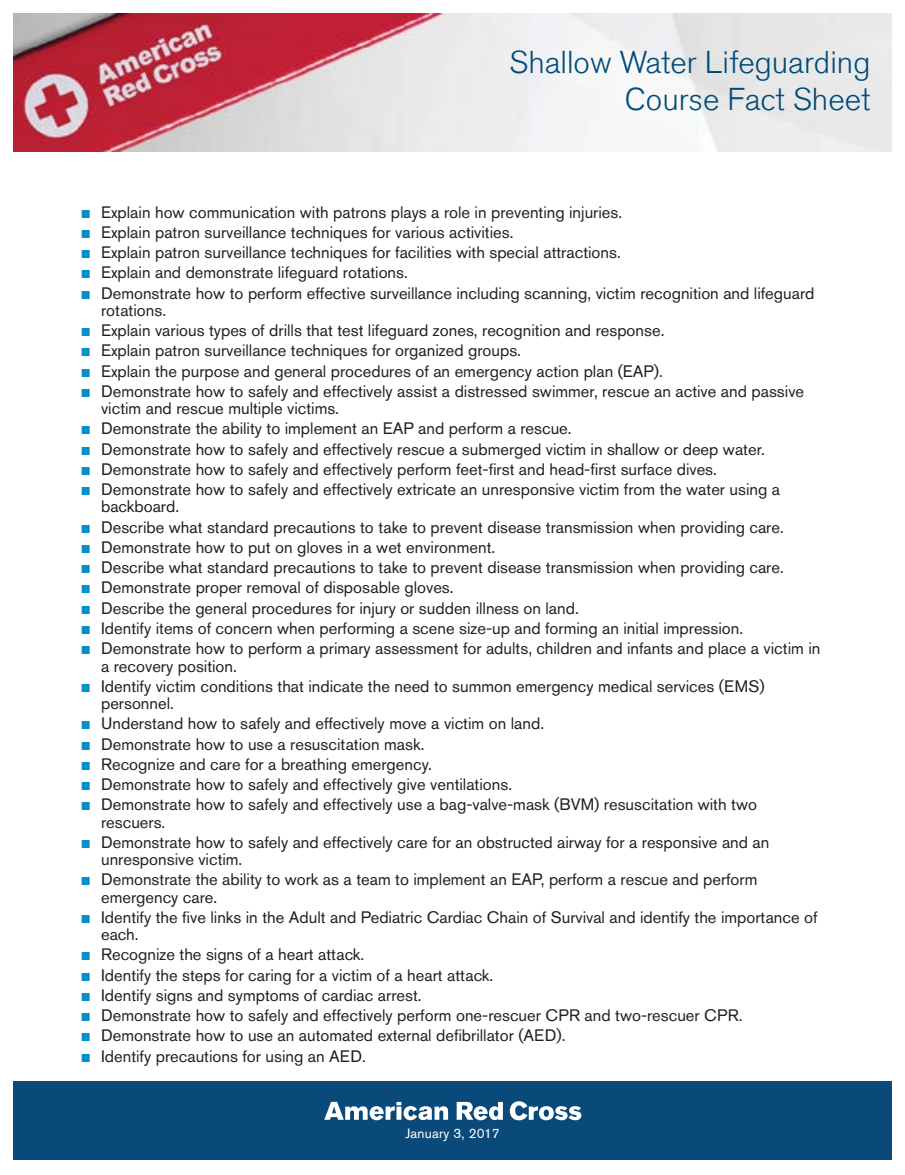
<style>
.page{position:relative;width:905px;height:1175px;background:#fff}
.page>*{position:absolute;margin:0;border:0;box-sizing:border-box;transform-origin:0 0}
.t1{font:300 31.5px/37.5px "Akzidenz Grotesk Std";color:#004b79;text-align:right}
.t2{font:16.5px/17.2px "Akzidenz Grotesk BE";color:#231f20}
.t3{font:13.5px "Akzidenz Grotesk Std";letter-spacing:.015em;color:#fff}
.s1{color:#0091cd}
</style>
<div class="page">
<div style="left:14px;top:1081px;width:877px;height:79px;background:#094a7b"></div>
<img style="left:13px;top:14px;width:878px;height:137px">
<svg style="left:324px;top:1101px;width:258px;height:20px"></svg>
<h1 class="t1" style="left:509px;top:44px;width:362px">Shallow Water Lifeguarding<br>Course Fact Sheet</h1>
<p class="t2" style="left:82px;top:203px;width:542px"><span class="s1">■</span> Explain how communication with patrons plays a role in preventing injuries.</p>
<p class="t2" style="left:82px;top:223px;width:433px"><span class="s1">■</span> Explain patron surveillance techniques for various activities.</p>
<p class="t2" style="left:82px;top:244px;width:540px"><span class="s1">■</span> Explain patron surveillance techniques for facilities with special attractions.</p>
<p class="t2" style="left:82px;top:264px;width:328px"><span class="s1">■</span> Explain and demonstrate lifeguard rotations.</p>
<p class="t2" style="left:101px;top:284px;width:714px;text-indent:-19px"><span class="s1">■</span> Demonstrate how to perform effective surveillance including scanning, victim recognition and lifeguard rotations.</p>
<p class="t2" style="left:82px;top:322px;width:584px"><span class="s1">■</span> Explain various types of drills that test lifeguard zones, recognition and response.</p>
<p class="t2" style="left:82px;top:342px;width:441px"><span class="s1">■</span> Explain patron surveillance techniques for organized groups.</p>
<p class="t2" style="left:82px;top:362px;width:583px"><span class="s1">■</span> Explain the purpose and general procedures of an emergency action plan (EAP).</p>
<p class="t2" style="left:101px;top:382px;width:704px;text-indent:-19px"><span class="s1">■</span> Demonstrate how to safely and effectively assist a distressed swimmer, rescue an active and passive victim and rescue multiple victims.</p>
<p class="t2" style="left:82px;top:420px;width:491px"><span class="s1">■</span> Demonstrate the ability to implement an EAP and perform a rescue.</p>
<p class="t2" style="left:82px;top:440px;width:685px"><span class="s1">■</span> Demonstrate how to safely and effectively rescue a submerged victim in shallow or deep water.</p>
<p class="t2" style="left:82px;top:460px;width:637px"><span class="s1">■</span> Demonstrate how to safely and effectively perform feet-first and head-first surface dives.</p>
<p class="t2" style="left:101px;top:481px;width:680px;text-indent:-19px"><span class="s1">■</span> Demonstrate how to safely and effectively extricate an unresponsive victim from the water using a backboard.</p>
<p class="t2" style="left:82px;top:518px;width:703px"><span class="s1">■</span> Describe what standard precautions to take to prevent disease transmission when providing care.</p>
<p class="t2" style="left:82px;top:538px;width:415px"><span class="s1">■</span> Demonstrate how to put on gloves in a wet environment.</p>
<p class="t2" style="left:82px;top:559px;width:703px"><span class="s1">■</span> Describe what standard precautions to take to prevent disease transmission when providing care.</p>
<p class="t2" style="left:82px;top:579px;width:373px"><span class="s1">■</span> Demonstrate proper removal of disposable gloves.</p>
<p class="t2" style="left:82px;top:599px;width:499px"><span class="s1">■</span> Describe the general procedures for injury or sudden illness on land.</p>
<p class="t2" style="left:82px;top:619px;width:663px"><span class="s1">■</span> Identify items of concern when performing a scene size-up and forming an initial impression.</p>
<p class="t2" style="left:101px;top:640px;width:720px;text-indent:-19px"><span class="s1">■</span> Demonstrate how to perform a primary assessment for adults, children and infants and place a victim in a recovery position.</p>
<p class="t2" style="left:101px;top:677px;width:665px;text-indent:-19px"><span class="s1">■</span> Identify victim conditions that indicate the need to summon emergency medical services (EMS) personnel.</p>
<p class="t2" style="left:82px;top:715px;width:464px"><span class="s1">■</span> Understand how to safely and effectively move a victim on land.</p>
<p class="t2" style="left:82px;top:735px;width:344px"><span class="s1">■</span> Demonstrate how to use a resuscitation mask.</p>
<p class="t2" style="left:82px;top:755px;width:352px"><span class="s1">■</span> Recognize and care for a breathing emergency.</p>
<p class="t2" style="left:82px;top:775px;width:432px"><span class="s1">■</span> Demonstrate how to safely and effectively give ventilations.</p>
<p class="t2" style="left:101px;top:796px;width:657px;text-indent:-19px"><span class="s1">■</span> Demonstrate how to safely and effectively use a bag-valve-mask (BVM) resuscitation with two rescuers.</p>
<p class="t2" style="left:101px;top:833px;width:670px;text-indent:-19px"><span class="s1">■</span> Demonstrate how to safely and effectively care for an obstructed airway for a responsive and an unresponsive victim.</p>
<p class="t2" style="left:101px;top:871px;width:658px;text-indent:-19px"><span class="s1">■</span> Demonstrate the ability to work as a team to implement an EAP, perform a rescue and perform emergency care.</p>
<p class="t2" style="left:101px;top:908px;width:718px;text-indent:-19px"><span class="s1">■</span> Identify the five links in the Adult and Pediatric Cardiac Chain of Survival and identify the importance of each.</p>
<p class="t2" style="left:82px;top:946px;width:284px"><span class="s1">■</span> Recognize the signs of a heart attack.</p>
<p class="t2" style="left:82px;top:966px;width:413px"><span class="s1">■</span> Identify the steps for caring for a victim of a heart attack.</p>
<p class="t2" style="left:82px;top:986px;width:341px"><span class="s1">■</span> Identify signs and symptoms of cardiac arrest.</p>
<p class="t2" style="left:82px;top:1006px;width:662px"><span class="s1">■</span> Demonstrate how to safely and effectively perform one-rescuer CPR and two-rescuer CPR.</p>
<p class="t2" style="left:82px;top:1027px;width:485px"><span class="s1">■</span> Demonstrate how to use an automated external defibrillator (AED).</p>
<p class="t2" style="left:82px;top:1047px;width:286px"><span class="s1">■</span> Identify precautions for using an AED.</p>
<p class="t3" style="left:405px;top:1125px;width:96px">January 3, 2017</p>
</div>
